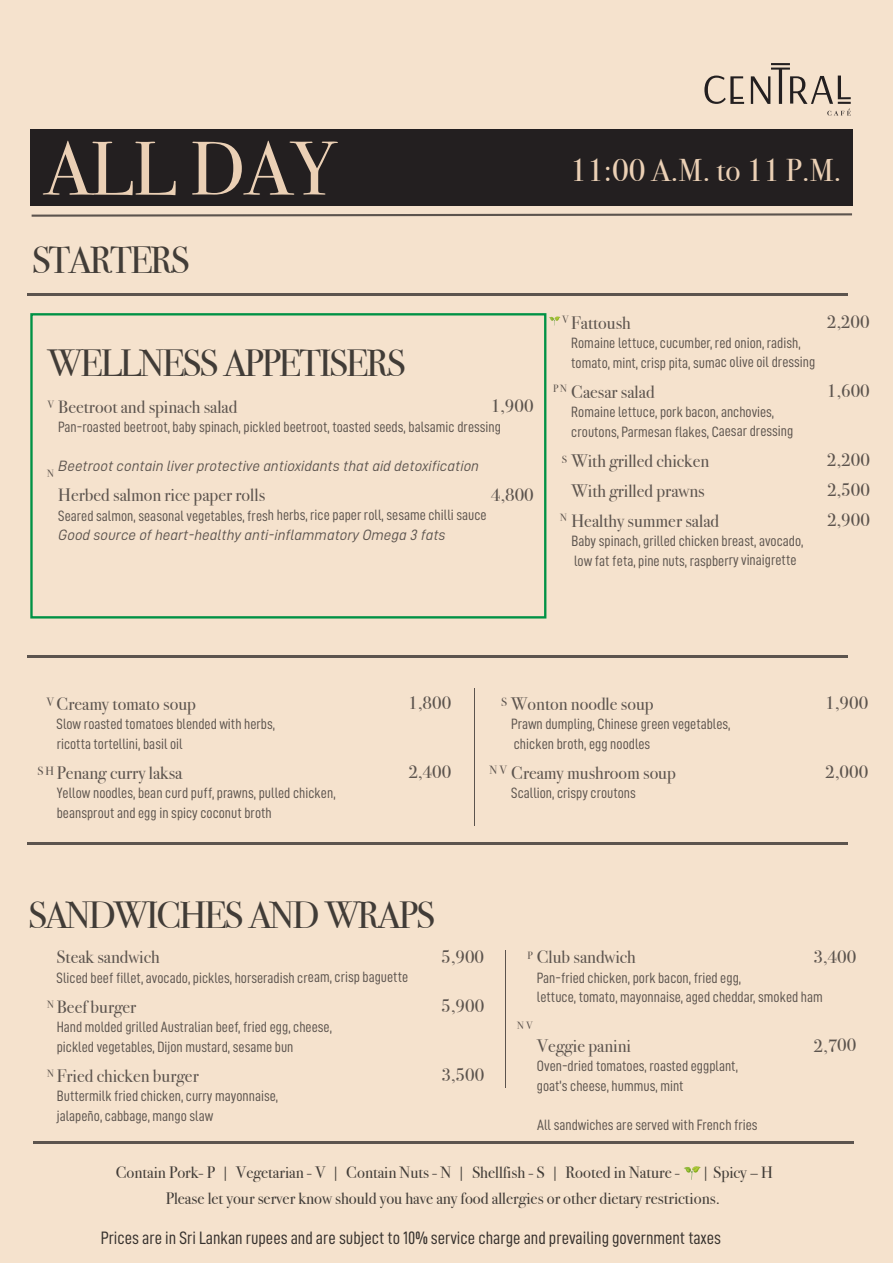
<style>
.page{position:relative;width:893px;height:1263px;background:#f5e2cd}
.page>*{position:absolute;margin:0;border:0;box-sizing:border-box;transform-origin:0 0}
.t1{font:76.2px "Bodoni Svty Two ITCTT";color:#ebd0b5}
.t2{font:37.8px "Bodoni Svty Two ITCTT";letter-spacing:-.05em;color:#413c37}
.t3{font:31.5px "Bodoni Svty Two ITCTT";color:#ebd0b5}
.t4{font:18px "Bodoni Svty Two ITCTT";color:#5c544e}
.t5{font:18px "D DIN Condensed";color:#35302c}
.t6{font:16.5px/25.5px "Bodoni Svty Two ITCTT";color:#413c37}
.t7{font:15px/19.5px "D DIN Condensed";color:#5c544e}
.t8{font:15px "D DIN Italic";color:#5c544e}
.t9{font:12px "Bodoni Svty Two ITCTT";color:#5c544e}
.t10{font:10.5px "Bodoni Svty Two ITCTT";color:#5c544e}
</style>
<div class="page">
<svg style="left:684px;top:1166px;width:16px;height:14px"></svg>
<svg style="left:32px;top:213px;width:820px;height:4px"></svg>
<div style="left:30px;top:129px;width:822px;height:77px;background:#231f20"></div>
<hr style="left:27px;top:293px;width:821px;height:3px;background:#5c544e">
<hr style="left:27px;top:655px;width:821px;height:2px;background:#5c544e">
<hr style="left:27px;top:842px;width:821px;height:3px;background:#5c544e">
<hr style="left:474px;top:688px;width:1px;height:138px;background:#5c544e">
<hr style="left:505px;top:951px;width:1px;height:137px;background:#5c544e">
<div style="left:30px;top:313px;width:516px;height:305px;border:2px solid #009245"></div>
<hr style="left:34px;top:1141px;width:820px;height:2px;background:#5c544e">
<svg style="left:549px;top:316px;width:11px;height:10px"></svg>
<svg style="left:704px;top:76px;width:40px;height:28px"></svg>
<svg style="left:751px;top:63px;width:100px;height:53px"></svg>
<h1 class="t1" style="left:45px;top:106px;width:294px">ALL DAY</h1>
<h3 class="t3" style="left:570px;top:145px;width:273px">11:00 A.M. to 11 P.M.</h3>
<h2 class="t2" style="left:32px;top:229px;width:160px">STARTERS</h2>
<h2 class="t2" style="left:48px;top:332px;width:359px">WELLNESS APPETISERS</h2>
<p class="t4" style="left:58px;top:392px;width:181px">Beetroot and spinach salad</p>
<p class="t4" style="left:491px;top:391px;width:45px">1,900</p>
<p class="t7" style="left:58px;top:417px;width:444px">Pan-roasted beetroot, baby spinach, pickled beetroot, toasted seeds, balsamic dressing</p>
<p class="t8" style="left:58px;top:458px;width:422px">Beetroot contain liver protective antioxidants that aid detoxification</p>
<p class="t4" style="left:58px;top:480px;width:209px">Herbed salmon rice paper rolls</p>
<p class="t4" style="left:491px;top:480px;width:45px">4,800</p>
<p class="t7" style="left:58px;top:505px;width:430px">Seared salmon, seasonal vegetables, fresh herbs, rice paper roll, sesame chilli sauce</p>
<p class="t8" style="left:58px;top:527px;width:389px">Good source of heart-healthy anti-inflammatory Omega 3 fats</p>
<p class="t10" style="left:47px;top:395px;width:8px">V</p>
<p class="t10" style="left:47px;top:464px;width:8px">N</p>
<p class="t4" style="left:571px;top:308px;width:61px">Fattoush</p>
<p class="t4" style="left:827px;top:307px;width:45px">2,200</p>
<p class="t7" style="left:571px;top:333px;width:245px">Romaine lettuce, cucumber, red onion, radish, tomato, mint, crisp pita, sumac olive oil dressing</p>
<p class="t4" style="left:571px;top:377px;width:85px">Caesar salad</p>
<p class="t4" style="left:827px;top:376px;width:45px">1,600</p>
<p class="t7" style="left:571px;top:402px;width:223px">Romaine lettuce, pork bacon, anchovies, croutons, Parmesan flakes, Caesar dressing</p>
<p class="t4" style="left:571px;top:446px;width:139px">With grilled chicken</p>
<p class="t4" style="left:827px;top:445px;width:45px">2,200</p>
<p class="t4" style="left:571px;top:476px;width:135px">With grilled prawns</p>
<p class="t4" style="left:827px;top:475px;width:45px">2,500</p>
<p class="t4" style="left:571px;top:506px;width:149px">Healthy summer salad</p>
<p class="t4" style="left:827px;top:505px;width:45px">2,900</p>
<p class="t7" style="left:571px;top:531px;width:234px">Baby spinach, grilled chicken breast, avocado, low fat feta, pine nuts, raspberry vinaigrette</p>
<p class="t10" style="left:562px;top:311px;width:8px">V</p>
<p class="t10" style="left:553px;top:380px;width:16px">P N</p>
<p class="t10" style="left:562px;top:451px;width:7px">S</p>
<p class="t10" style="left:560px;top:509px;width:8px">N</p>
<p class="t4" style="left:57px;top:689px;width:141px">Creamy tomato soup</p>
<p class="t4" style="left:408px;top:688px;width:45px">1,800</p>
<p class="t7" style="left:57px;top:714px;width:220px">Slow roasted tomatoes blended with herbs, ricotta tortellini, basil oil</p>
<p class="t4" style="left:57px;top:758px;width:127px">Penang curry laksa</p>
<p class="t4" style="left:408px;top:757px;width:45px">2,400</p>
<p class="t7" style="left:57px;top:783px;width:280px">Yellow noodles, bean curd puff, prawns, pulled chicken, beansprout and egg in spicy coconut broth</p>
<p class="t9" style="left:47px;top:692px;width:9px">V</p>
<p class="t9" style="left:37px;top:761px;width:18px">S H</p>
<p class="t4" style="left:511px;top:689px;width:144px">Wonton noodle soup</p>
<p class="t4" style="left:825px;top:688px;width:45px">1,900</p>
<p class="t7" style="left:511px;top:714px;width:221px">Prawn dumpling, Chinese green vegetables, chicken broth, egg noodles</p>
<p class="t4" style="left:511px;top:758px;width:166px">Creamy mushroom soup</p>
<p class="t4" style="left:825px;top:757px;width:45px">2,000</p>
<p class="t7" style="left:511px;top:783px;width:126px">Scallion, crispy croutons</p>
<p class="t9" style="left:501px;top:692px;width:7px">S</p>
<p class="t9" style="left:489px;top:760px;width:19px">N V</p>
<h2 class="t2" style="left:28px;top:885px;width:408px">SANDWICHES AND WRAPS</h2>
<p class="t4" style="left:57px;top:942px;width:105px">Steak sandwich</p>
<p class="t4" style="left:441px;top:942px;width:45px">5,900</p>
<p class="t7" style="left:57px;top:967px;width:353px">Sliced beef fillet, avocado, pickles, horseradish cream, crisp baguette</p>
<p class="t4" style="left:57px;top:992px;width:81px">Beef burger</p>
<p class="t4" style="left:441px;top:991px;width:45px">5,900</p>
<p class="t7" style="left:57px;top:1017px;width:277px">Hand molded grilled Australian beef, fried egg, cheese, pickled vegetables, Dijon mustard, sesame bun</p>
<p class="t4" style="left:57px;top:1061px;width:143px">Fried chicken burger</p>
<p class="t4" style="left:441px;top:1060px;width:45px">3,500</p>
<p class="t7" style="left:57px;top:1086px;width:223px">Buttermilk fried chicken, curry mayonnaise, jalapeño, cabbage, mango slaw</p>
<p class="t10" style="left:47px;top:995px;width:8px">N</p>
<p class="t10" style="left:47px;top:1064px;width:8px">N</p>
<p class="t4" style="left:537px;top:942px;width:101px">Club sandwich</p>
<p class="t4" style="left:813px;top:942px;width:45px">3,400</p>
<p class="t7" style="left:537px;top:967px;width:288px">Pan-fried chicken, pork bacon, fried egg,<br>lettuce, tomato, mayonnaise, aged cheddar, smoked ham</p>
<p class="t4" style="left:537px;top:1031px;width:96px">Veggie panini</p>
<p class="t4" style="left:813px;top:1031px;width:45px">2,700</p>
<p class="t7" style="left:537px;top:1056px;width:203px">Oven-dried tomatoes, roasted eggplant, goat’s cheese, hummus, mint</p>
<p class="t7" style="left:537px;top:1114px;width:222px">All sandwiches are served with French fries</p>
<p class="t10" style="left:527px;top:947px;width:7px">P</p>
<p class="t10" style="left:517px;top:1016px;width:17px">N V</p>
<p class="t6" style="left:116px;top:1158px;width:566px">Contain Pork- P | Vegetarian - V | Contain Nuts - N | Shellfish - S | Rooted in Nature -</p>
<p class="t6" style="left:166px;top:1158px;width:609px;text-indent:536px">| Spicy – H<br>Please let your server know should you have any food allergies or other dietary restrictions.</p>
<p class="t5" style="left:101px;top:1228px;width:622px">Prices are in Sri Lankan rupees and are subject to 10% service charge and prevailing government taxes</p>
</div>
